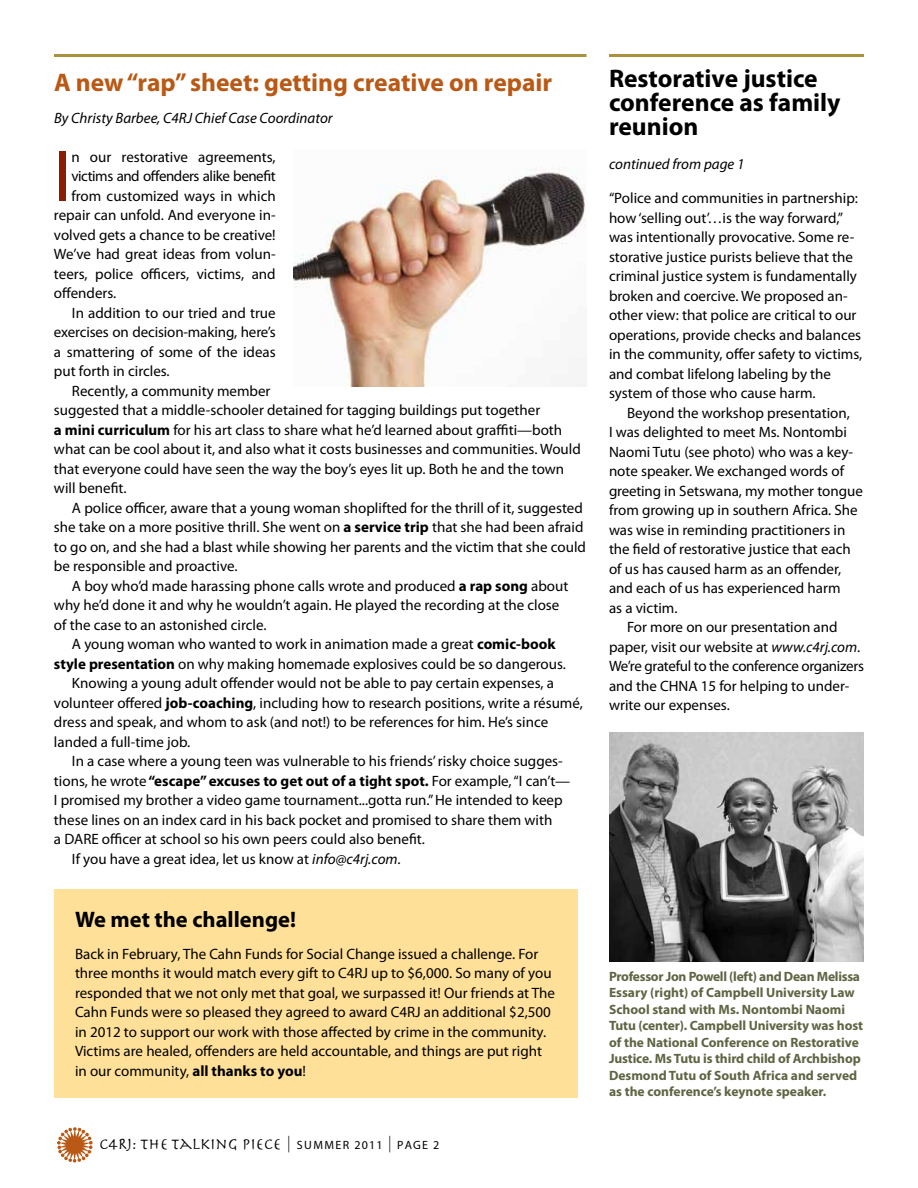
<style>
.page{position:relative;width:918px;height:1188px;background:#fff}
.page>*{position:absolute;margin:0;border:0;box-sizing:border-box;transform-origin:0 0}
.t1{font:72.9px "Myriad Pro";color:#8a1d03}
.t2{font:700 25.5px/24px "Myriad Pro";color:#000}
.t3{font:700 25.5px "Myriad Pro";color:#b95915}
.t4{font:700 22.5px "Myriad Pro";color:#000}
.t5{font:16.5px "Herculanum";letter-spacing:-.01em;color:#000}
.t6{font:15px/19.5px "Myriad Pro";color:#000}
.t7{font:700 15px "Myriad Pro";color:#000}
.t8{font:italic 15px "Myriad Pro";color:#000}
.t9{font:15px "Myriad Pro";letter-spacing:-.02em;color:#000}
.t10{font:15px "Myriad Pro";letter-spacing:-.03em;color:#000}
.t11{font:700 13.5px/16.5px "Myriad Pro";letter-spacing:-.005em;color:#606443}
.t12{font:12px "Myriad Pro";color:#000}
.s1{font-weight:700}
.s2{font-weight:400}
.s3{font-style:italic}
.s4{font-family:"Myriad Pro";font-size:12px}
.s5{font-family:"Herculanum";font-size:16.5px}
</style>
<div class="page">
<div style="left:54px;top:890px;width:524px;height:208px;background:#ffe098"></div>
<img style="left:609px;top:732px;width:255px;height:230px">
<svg style="left:57px;top:1127px;width:36px;height:36px"></svg>
<hr style="left:609px;top:54px;width:255px;height:3px;background:#ad923d">
<hr style="left:54px;top:54px;width:532px;height:3px;background:#ad923d">
<img style="left:294px;top:167px;width:292px;height:220px">
<h2 class="t3" style="left:54px;top:66px;width:500px">A new “rap” sheet: getting creative on repair</h2>
<p class="t8" style="left:54px;top:108px;width:280px">By Christy Barbee, C4RJ Chief Case Coordinator</p>
<h1 class="t1" style="left:54px;top:131px;width:19px">I</h1>
<p class="t6" style="left:71px;top:147px;width:206px">n our restorative agreements,</p>
<p class="t10" style="left:71px;top:167px;width:206px">victims and offenders alike benefit</p>
<p class="t6" style="left:71px;top:186px;width:206px">from customized ways in which</p>
<p class="t6" style="left:54px;top:205px;width:223px">repair can unfold. And everyone in-</p>
<p class="t6" style="left:54px;top:225px;width:223px">volved gets a chance to be creative!</p>
<p class="t6" style="left:54px;top:244px;width:223px">We’ve had great ideas from volun-</p>
<p class="t6" style="left:54px;top:264px;width:223px">teers, police officers, victims, and</p>
<p class="t6" style="left:54px;top:283px;width:64px">offenders.</p>
<p class="t6" style="left:72px;top:303px;width:205px">In addition to our tried and true</p>
<p class="t6" style="left:54px;top:322px;width:223px">exercises on decision-making, here’s</p>
<p class="t6" style="left:54px;top:342px;width:223px">a smattering of some of the ideas</p>
<p class="t6" style="left:54px;top:361px;width:117px">put forth in circles.</p>
<p class="t6" style="left:72px;top:381px;width:200px">Recently, a community member</p>
<p class="t6" style="left:54px;top:400px;width:488px">suggested that a middle-schooler detained for tagging buildings put together</p>
<p class="t6" style="left:54px;top:420px;width:510px"><span class="s1">a mini curriculum</span> for his art class to share what he’d learned about graffiti—both</p>
<p class="t6" style="left:54px;top:439px;width:528px">what can be cool about it, and also what it costs businesses and communities. Would</p>
<p class="t6" style="left:54px;top:459px;width:512px">that everyone could have seen the way the boy’s eyes lit up. Both he and the town</p>
<p class="t6" style="left:54px;top:478px;width:74px">will benefit.</p>
<p class="t6" style="left:72px;top:498px;width:512px">A police officer, aware that a young woman shoplifted for the thrill of it, suggested</p>
<p class="t6" style="left:54px;top:517px;width:531px">she take on a more positive thrill. She went on <span class="s1">a service trip</span> that she had been afraid</p>
<p class="t6" style="left:54px;top:537px;width:534px">to go on, and she had a blast while showing her parents and the victim that she could</p>
<p class="t6" style="left:54px;top:556px;width:185px">be responsible and proactive.</p>
<p class="t6" style="left:72px;top:576px;width:498px">A boy who’d made harassing phone calls wrote and produced <span class="s1">a rap song</span> about</p>
<p class="t6" style="left:54px;top:595px;width:507px">why he’d done it and why he wouldn’t again. He played the recording at the close</p>
<p class="t6" style="left:54px;top:615px;width:214px">of the case to an astonished circle.</p>
<p class="t6" style="left:72px;top:634px;width:485px">A young woman who wanted to work in animation made a great <span class="s1">comic-book</span></p>
<p class="t6" style="left:54px;top:654px;width:514px"><span class="s1">style presentation</span> on why making homemade explosives could be so dangerous.</p>
<p class="t6" style="left:72px;top:673px;width:484px">Knowing a young adult offender would not be able to pay certain expenses, a</p>
<p class="t6" style="left:54px;top:693px;width:530px">volunteer offered <span class="s1">job-coaching</span>, including how to research positions, write a résumé,</p>
<p class="t6" style="left:54px;top:712px;width:496px">dress and speak, and whom to ask (and not!) to be references for him. He’s since</p>
<p class="t6" style="left:54px;top:732px;width:138px">landed a full-time job.</p>
<p class="t6" style="left:72px;top:751px;width:492px">In a case where a young teen was vulnerable to his friends’ risky choice sugges-</p>
<p class="t7" style="left:54px;top:771px;width:518px"><span class="s2">tions, he wrote</span> “escape” excuses to get out of a tight spot. <span class="s2">For example, “I can’t—</span></p>
<p class="t6" style="left:54px;top:790px;width:510px">I promised my brother a video game tournament...gotta run.” He intended to keep</p>
<p class="t6" style="left:54px;top:810px;width:500px">these lines on an index card in his back pocket and promised to share them with</p>
<p class="t6" style="left:54px;top:829px;width:372px">a DARE officer at school so his own peers could also benefit.</p>
<p class="t6" style="left:72px;top:849px;width:330px">If you have a great idea, let us know at <span class="s3">info@c4rj.com</span>.</p>
<h3 class="t4" style="left:75px;top:905px;width:223px">We met the challenge!</h3>
<p class="t6" style="left:75px;top:944px;width:482px">Back in February, The Cahn Funds for Social Change issued a challenge. For three months it would match every gift to C4RJ up to $6,000. So many of you responded that we not only met that goal, we surpassed it! Our friends at The Cahn Funds were so pleased they agreed to award C4RJ an additional $2,500 in 2012 to support our work with those affected by crime in the community.<br>Victims are healed, offenders are held accountable, and things are put right in our community, <span class="s1">all thanks to you</span>!</p>
<p class="t5" style="left:99px;top:1134px;width:216px">C4RJ: THE TALKING PIECE | <span class="s4">Summer</span></p>
<p class="t12" style="left:354px;top:1138px;width:86px">2011 <span class="s5">|</span> page 2</p>
<h2 class="t2" style="left:609px;top:65px;width:233px">Restorative justice conference as family reunion</h2>
<p class="t8" style="left:609px;top:155px;width:137px">continued from page 1</p>
<p class="t6" style="left:609px;top:188px;width:255px">“Police and communities in partnership: how ‘selling out’…is the way forward,” was intentionally provocative. Some re&shy;storative justice purists believe that the criminal justice system is fundamentally broken and coercive. We proposed an&shy;other view: that police are critical to our operations, provide checks and balances in the community, offer safety to victims, and combat lifelong labeling by the system of those who cause harm.</p>
<p class="t6" style="left:627px;top:403px;width:224px">Beyond the workshop presentation,</p>
<p class="t6" style="left:609px;top:422px;width:239px">I was delighted to meet Ms. Nontombi</p>
<p class="t6" style="left:609px;top:442px;width:246px">Naomi Tutu (see photo) who was a key-</p>
<p class="t6" style="left:609px;top:461px;width:237px">note speaker. We exchanged words of</p>
<p class="t6" style="left:609px;top:481px;width:256px">greeting in Setswana, my mother tongue</p>
<p class="t6" style="left:609px;top:500px;width:250px">from growing up in southern Africa. She</p>
<p class="t6" style="left:609px;top:520px;width:238px">was wise in reminding practitioners in</p>
<p class="t6" style="left:609px;top:539px;width:243px">the field of restorative justice that each</p>
<p class="t6" style="left:609px;top:559px;width:234px">of us has caused harm as an offender,</p>
<p class="t6" style="left:609px;top:578px;width:233px">and each of us has experienced harm</p>
<p class="t6" style="left:609px;top:598px;width:70px">as a victim.</p>
<p class="t6" style="left:627px;top:617px;width:212px">For more on our presentation and</p>
<p class="t6" style="left:609px;top:637px;width:253px">paper, visit our website at <span class="s3">www.c4rj.com</span>.</p>
<p class="t9" style="left:609px;top:657px;width:256px">We’re grateful to the conference organizers</p>
<p class="t6" style="left:609px;top:676px;width:242px">and the CHNA 15 for helping to under-</p>
<p class="t6" style="left:609px;top:695px;width:122px">write our expenses.</p>
<p class="t11" style="left:609px;top:967px;width:256px">Professor Jon Powell (left) and Dean Melissa Essary (right) of Campbell University Law School stand with Ms. Nontombi Naomi Tutu (center). Campbell University was host of the National Conference on Restorative Justice. Ms Tutu is third child of Archbishop Desmond Tutu of South Africa and served as the conference’s keynote speaker.</p>
</div>
